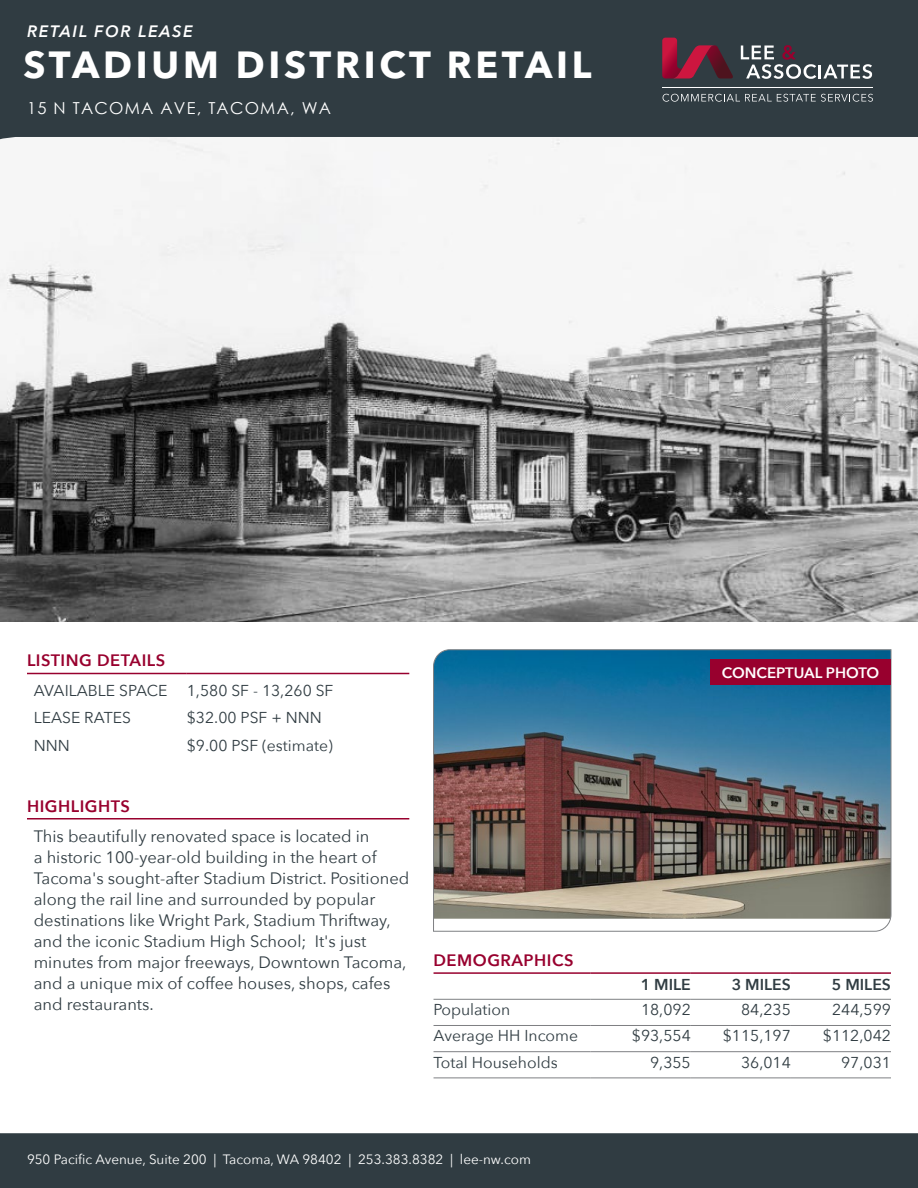
<style>
.page{position:relative;width:918px;height:1188px;background:#fff}
.page>*{position:absolute;margin:0;border:0;box-sizing:border-box;transform-origin:0 0}
.t1{font:700 37.5px "Avenir Next LT Pro";letter-spacing:.1em;color:#fff}
.t2{font:16.5px/21px "Avenir Next";color:#303c42}
.t3{font:600 16.5px "Avenir Next";letter-spacing:.03em;color:#98002e}
.t4{font:16.5px "Century Gothic";letter-spacing:.075em;color:#fff}
.t5{font:italic 600 16.5px "Avenir Next";letter-spacing:.1em;color:#fff}
.t6{font:15.75px/27.3px "Avenir Next";color:#303c42}
.t7{font:600 15.75px "Avenir Next";color:#303c42}
.t8{font:600 15px "Avenir Next";color:#fff}
.t9{font:13.5px "Avenir Next";color:#fff}
</style>
<div class="page">
<img style="left:0;top:190px;width:918px;height:431px">
<img style="left:433px;top:649px;width:458px;height:283px">
<div style="left:0;top:1133px;width:918px;height:55px;background:#303c42"></div>
<svg style="left:0;top:0;width:918px;height:190px;fill:#303c42"></svg>
<svg style="left:741px;top:45px;width:131px;height:34px;background:#5c6267"></svg>
<svg style="left:662px;top:38px;width:72px;height:40px;background:#6d2439"></svg>
<svg style="left:663px;top:94px;width:210px;height:8px;background:#5c656a"></svg>
<hr style="left:663px;top:87px;width:210px;height:1px;background:#fff">
<hr style="left:27px;top:673px;width:160px;height:1px;background:#98002e">
<hr style="left:187px;top:673px;width:222px;height:1px;background:#98002e">
<hr style="left:27px;top:818px;width:382px;height:2px;background:#98002e">
<hr style="left:434px;top:999px;width:157px;height:1px;background:#7e8083">
<hr style="left:591px;top:999px;width:100px;height:1px;background:#7e8083">
<hr style="left:691px;top:999px;width:100px;height:1px;background:#7e8083">
<hr style="left:791px;top:999px;width:100px;height:1px;background:#7e8083">
<hr style="left:434px;top:1025px;width:157px;height:1px;background:#7e8083">
<hr style="left:591px;top:1025px;width:100px;height:1px;background:#7e8083">
<hr style="left:691px;top:1025px;width:100px;height:1px;background:#7e8083">
<hr style="left:791px;top:1025px;width:100px;height:1px;background:#7e8083">
<hr style="left:434px;top:1051px;width:157px;height:1px;background:#7e8083">
<hr style="left:591px;top:1051px;width:100px;height:1px;background:#7e8083">
<hr style="left:691px;top:1051px;width:100px;height:1px;background:#7e8083">
<hr style="left:791px;top:1051px;width:100px;height:1px;background:#7e8083">
<hr style="left:434px;top:1078px;width:157px;height:1px;background:#7e8083">
<hr style="left:591px;top:1078px;width:100px;height:1px;background:#7e8083">
<hr style="left:691px;top:1078px;width:100px;height:1px;background:#7e8083">
<hr style="left:791px;top:1078px;width:100px;height:1px;background:#7e8083">
<hr style="left:434px;top:972px;width:157px;height:2px;background:#98002e">
<hr style="left:591px;top:972px;width:100px;height:2px;background:#98002e">
<hr style="left:691px;top:972px;width:100px;height:2px;background:#98002e">
<hr style="left:791px;top:972px;width:100px;height:2px;background:#98002e">
<div style="left:710px;top:659px;width:181px;height:26px;background:#98002e"></div>
<p class="t5" style="left:27px;top:17px;width:167px">RETAIL FOR LEASE</p>
<h1 class="t1" style="left:23px;top:41px;width:570px">STADIUM DISTRICT RETAIL</h1>
<p class="t4" style="left:27px;top:97px;width:306px">15 N TACOMA AVE, TACOMA, WA</p>
<p class="t3" style="left:27px;top:646px;width:140px">LISTING DETAILS</p>
<p class="t6" style="left:34px;top:676px;width:301px">AVAILABLE SPACE 1,580 SF - 13,260 SF<br>LEASE RATES</p>
<p class="t6" style="left:187px;top:703px;width:137px">$32.00 PSF + NNN</p>
<p class="t6" style="left:34px;top:731px;width:38px">NNN</p>
<p class="t6" style="left:187px;top:731px;width:147px">$9.00 PSF (estimate)</p>
<p class="t3" style="left:27px;top:792px;width:105px">HIGHLIGHTS</p>
<p class="t2" style="left:34px;top:825px;width:377px">This beautifully renovated space is located in<br>a historic 100-year-old building in the heart of Tacoma's sought-after Stadium District. Positioned along the rail line and surrounded by popular destinations like Wright Park, Stadium Thriftway, and the iconic Stadium High School; It's just minutes from major freeways, Downtown Tacoma, and a unique mix of coffee houses, shops, cafes and restaurants.</p>
<p class="t8" style="left:722px;top:660px;width:159px">CONCEPTUAL PHOTO</p>
<p class="t3" style="left:434px;top:946px;width:141px">DEMOGRAPHICS</p>
<p class="t7" style="left:641px;top:971px;width:52px">1 MILE</p>
<p class="t7" style="left:732px;top:971px;width:61px">3 MILES</p>
<p class="t7" style="left:832px;top:971px;width:61px">5 MILES</p>
<p class="t6" style="left:434px;top:995px;width:78px">Population</p>
<p class="t6" style="left:641px;top:995px;width:51px">18,092</p>
<p class="t6" style="left:741px;top:995px;width:51px">84,235</p>
<p class="t6" style="left:832px;top:995px;width:60px">244,599</p>
<p class="t6" style="left:434px;top:1022px;width:146px">Average HH Income</p>
<p class="t6" style="left:632px;top:1022px;width:60px">$93,554</p>
<p class="t6" style="left:723px;top:1022px;width:70px">$115,197</p>
<p class="t6" style="left:823px;top:1022px;width:70px">$112,042</p>
<p class="t6" style="left:433px;top:1048px;width:126px">Total Households</p>
<p class="t6" style="left:650px;top:1048px;width:42px">9,355</p>
<p class="t6" style="left:741px;top:1048px;width:51px">36,014</p>
<p class="t6" style="left:841px;top:1048px;width:51px">97,031</p>
<p class="t9" style="left:27px;top:1148px;width:505px">950 Pacific Avenue, Suite 200 | Tacoma, WA 98402 | 253.383.8382 | lee-nw.com</p>
</div>
